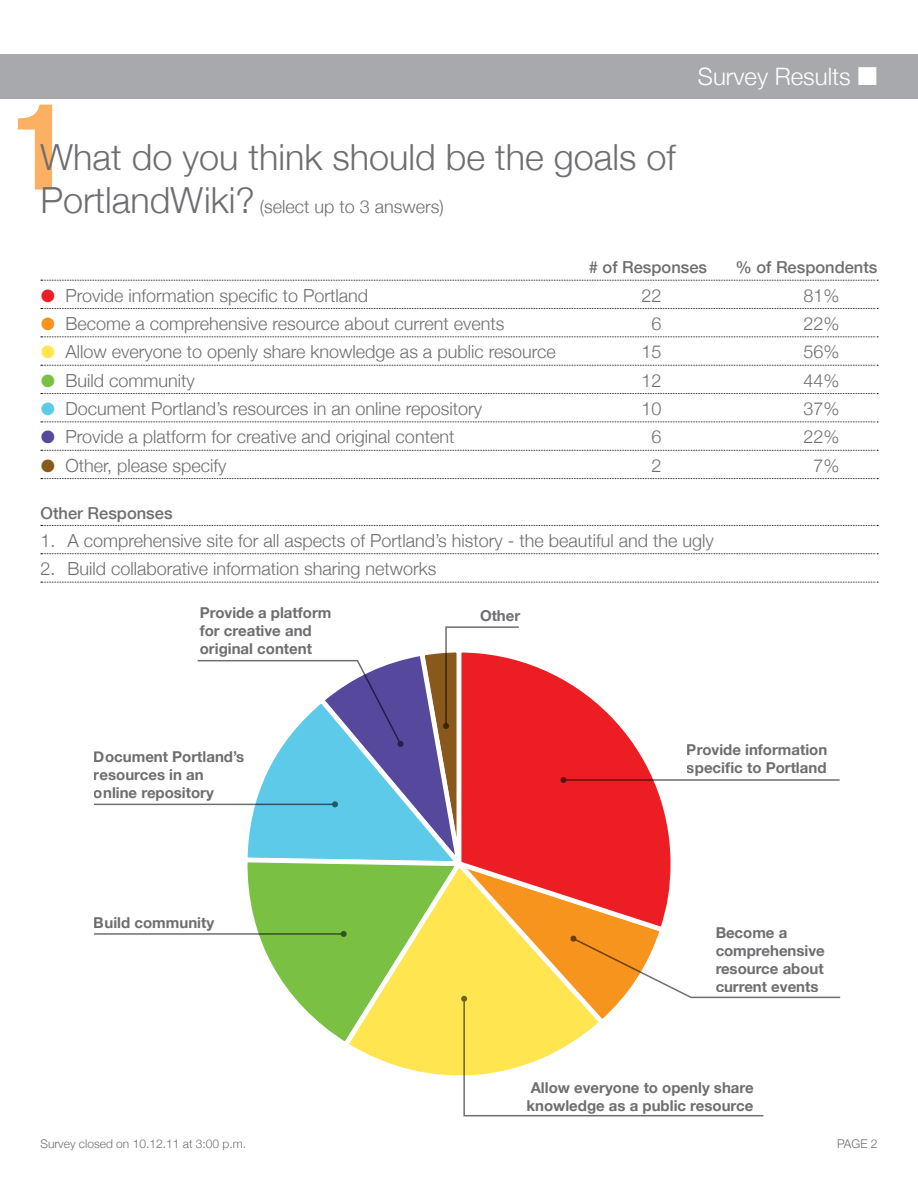
<style>
.page{position:relative;width:918px;height:1188px;background:#fff}
.page>*{position:absolute;margin:0;border:0;box-sizing:border-box;transform-origin:0 0}
.t1{font:700 condensed 120px "Helvetica Neue";color:#fbb161}
.t2{font:300 36px "Helvetica Neue";color:#6d6e71}
.t3{font:300 24px "Helvetica Neue";color:#fff}
.t4{font:300 18px "Helvetica Neue";color:#6d6e71}
.t5{font:500 16.5px "Helvetica Neue";color:#6d6e71}
.t6{font:700 15px/18px "Helvetica Neue";color:#6d6e71}
.t7{font:300 12px "Helvetica Neue";color:#6d6e71}
.s1{font-size:36px}
.s2{font-family:"European Pi Three";font-weight:400}
.s3{font-family:"European Pi Three";font-weight:400;color:#ed1d24}
.s4{font-family:"European Pi Three";font-weight:400;color:#f7941e}
.s5{font-family:"European Pi Three";font-weight:400;color:#ffe650}
.s6{font-family:"European Pi Three";font-weight:400;color:#7ac143}
.s7{font-family:"European Pi Three";font-weight:400;color:#5ccae8}
.s8{font-family:"European Pi Three";font-weight:400;color:#55489d}
.s9{font-family:"European Pi Three";font-weight:400;color:#89581b}
</style>
<div class="page">
<div style="left:0;top:54px;width:918px;height:45px;background:#a7a9ac"></div>
<svg style="left:41px;top:280px;width:837px;height:1px"></svg>
<svg style="left:41px;top:308px;width:837px;height:1px"></svg>
<svg style="left:41px;top:336px;width:837px;height:1px"></svg>
<svg style="left:41px;top:365px;width:837px;height:1px"></svg>
<svg style="left:41px;top:393px;width:837px;height:1px"></svg>
<svg style="left:41px;top:422px;width:837px;height:1px"></svg>
<svg style="left:41px;top:450px;width:837px;height:1px"></svg>
<svg style="left:41px;top:478px;width:837px;height:1px"></svg>
<svg style="left:41px;top:525px;width:837px;height:1px"></svg>
<svg style="left:41px;top:553px;width:837px;height:1px"></svg>
<svg style="left:41px;top:582px;width:837px;height:1px"></svg>
<hr style="left:94px;top:804px;width:241px;height:1px;background:#6d6e71">
<hr style="left:94px;top:933px;width:250px;height:2px;background:#6d6e71">
<svg style="left:196px;top:626px;width:645px;height:491px"></svg>
<h1 class="t1" style="left:13px;top:74px;width:59px">1</h1>
<h2 class="t2" style="left:40px;top:135px;width:637px">What do you think should be the goals of</h2>
<p class="t4" style="left:40px;top:196px;width:405px"><span class="s1">PortlandWiki?</span> (select up to 3 answers)</p>
<h3 class="t3" style="left:698px;top:62px;width:181px">Survey Results <span class="s2">M</span></h3>
<p class="t5" style="left:589px;top:258px;width:120px"># of Responses</p>
<p class="t5" style="left:735px;top:258px;width:144px">% of Respondents</p>
<p class="t4" style="left:40px;top:284px;width:329px"><span class="s3">P</span> Provide information specific to Portland</p>
<p class="t4" style="left:641px;top:284px;width:22px">22</p>
<p class="t4" style="left:803px;top:284px;width:38px">81%</p>
<p class="t4" style="left:40px;top:313px;width:465px"><span class="s4">P</span> Become a comprehensive resource about current events</p>
<p class="t4" style="left:651px;top:313px;width:12px">6</p>
<p class="t4" style="left:803px;top:313px;width:38px">22%</p>
<p class="t4" style="left:40px;top:341px;width:517px"><span class="s5">P</span> Allow everyone to openly share knowledge as a public resource</p>
<p class="t4" style="left:641px;top:341px;width:22px">15</p>
<p class="t4" style="left:803px;top:341px;width:38px">56%</p>
<p class="t4" style="left:40px;top:369px;width:156px"><span class="s6">P</span> Build community</p>
<p class="t4" style="left:641px;top:369px;width:22px">12</p>
<p class="t4" style="left:803px;top:369px;width:38px">44%</p>
<p class="t4" style="left:40px;top:398px;width:443px"><span class="s7">P</span> Document Portland’s resources in an online repository</p>
<p class="t4" style="left:641px;top:398px;width:22px">10</p>
<p class="t4" style="left:803px;top:398px;width:38px">37%</p>
<p class="t4" style="left:40px;top:426px;width:415px"><span class="s8">P</span> Provide a platform for creative and original content</p>
<p class="t4" style="left:651px;top:426px;width:12px">6</p>
<p class="t4" style="left:803px;top:426px;width:38px">22%</p>
<p class="t4" style="left:40px;top:454px;width:188px"><span class="s9">P</span> Other, please specify</p>
<p class="t4" style="left:651px;top:454px;width:12px">2</p>
<p class="t4" style="left:813px;top:454px;width:28px">7%</p>
<p class="t5" style="left:40px;top:503px;width:134px">Other Responses</p>
<p class="t4" style="left:40px;top:530px;width:675px">1. A comprehensive site for all aspects of Portland’s history - the beautiful and the ugly</p>
<p class="t4" style="left:40px;top:558px;width:398px">2. Build collaborative information sharing networks</p>
<p class="t6" style="left:200px;top:604px;width:133px">Provide a platform for creative and original content</p>
<p class="t6" style="left:480px;top:606px;width:42px">Other</p>
<p class="t6" style="left:94px;top:747px;width:152px">Document Portland’s resources in an online repository</p>
<p class="t6" style="left:94px;top:914px;width:122px">Build community</p>
<p class="t6" style="left:687px;top:740px;width:142px">Provide information specific to Portland</p>
<p class="t6" style="left:715px;top:923px;width:111px">Become a comprehensive resource about current events</p>
<p class="t6" style="left:526px;top:1078px;width:229px">Allow everyone to openly share knowledge as a public resource</p>
<p class="t7" style="left:40px;top:1136px;width:207px">Survey closed on 10.12.11 at 3:00 p.m.</p>
<p class="t7" style="left:837px;top:1136px;width:42px">PAGE 2</p>
</div>
